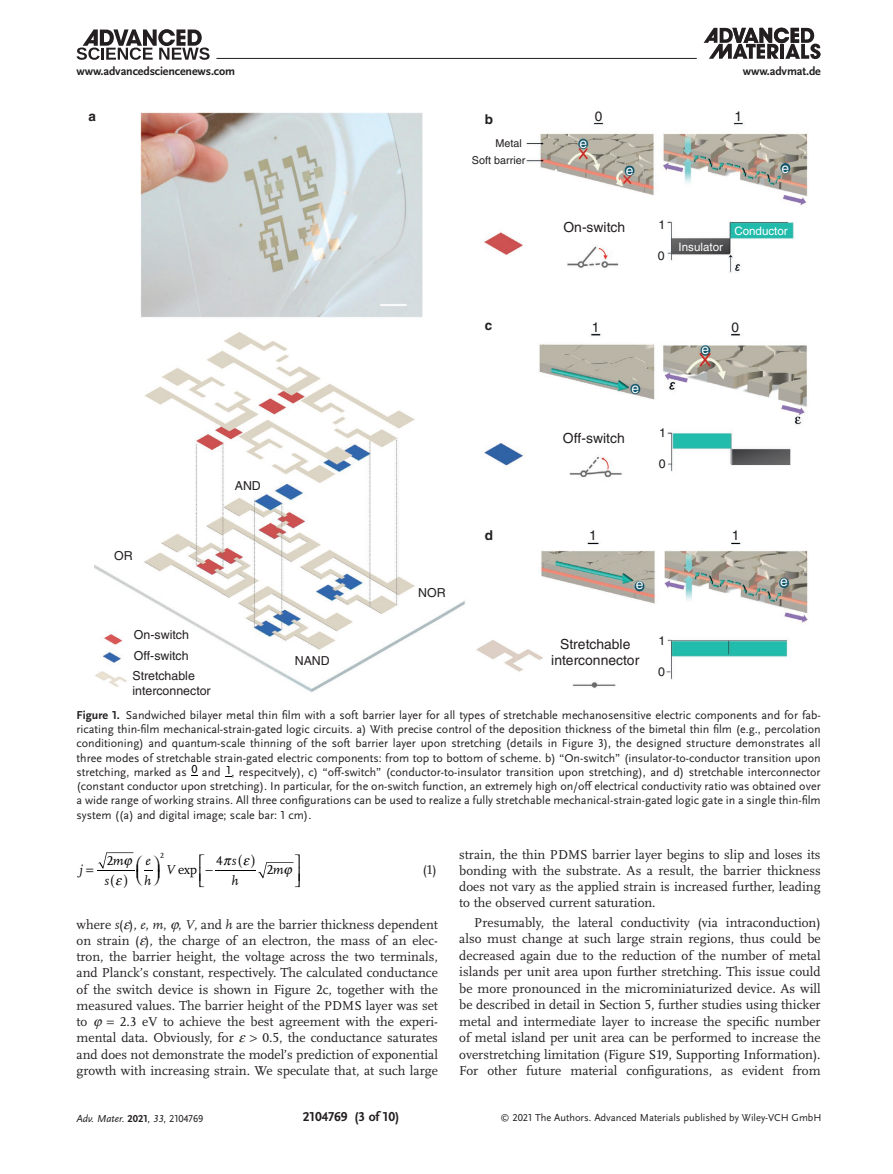
<style>
.page{position:relative;width:893px;height:1174px;background:#fff}
.page>*{position:absolute;margin:0;border:0;box-sizing:border-box;transform-origin:0 0}
.t1{font:13.95px/16.6px "Helvetica";color:#231f20;text-align:center}
.t2{font:13.95px "Helvetica";color:#fff}
.t3{font:13.65px "Helvetica";color:#231f20}
.t4{font:13.5px/16.2px "Scala Pro";color:#231f20;text-align:justify}
.t5{font:700 13.5px "Scala Sans Pro";color:#231f20}
.t6{font:13.5px "Scala LF";color:#000}
.t7{font:italic 13.5px/19.2px "Scala LF";color:#000}
.t8{font:700 13.5px "Helvetica";color:#231f20}
.t9{font:12.3px/20.2px "Helvetica";color:#231f20}
.t10{font:12px/14.2px "Scala Sans Pro";color:#231f20;text-align:justify}
.t11{font:700 12px "Scala Sans Pro";letter-spacing:-.01em;color:#231f20}
.t12{font:11.55px "Helvetica";color:#fff}
.t13{font:10.8px/17px "Helvetica";color:#231f20}
.t14{font:10.5px "Scala Sans Pro";color:#231f20}
.t15{font:italic 10.5px "Scala Sans Pro";color:#231f20}
.t16{font:7.8px "Scala LF";color:#000}
.s1{font-weight:700}
.s2{font-style:italic}
.s3{font-weight:700;font-style:normal}
.s4{font-style:normal}
.s5{font-size:9px}
</style>
<div class="page">
<svg style="left:704px;top:28px;width:117px;height:31px"></svg>
<svg style="left:77px;top:29px;width:133px;height:31px"></svg>
<hr style="left:216px;top:58px;width:481px;height:1px;background:#231f20">
<hr style="left:215px;top:870px;width:41px;height:1px;background:#000">
<img style="left:95px;top:112px;width:713px;height:580px">
<svg style="left:97px;top:852px;width:56px;height:19px"></svg>
<svg style="left:258px;top:862px;width:36px;height:17px"></svg>
<p class="t11" style="left:77px;top:64px;width:160px">www.advancedsciencenews.com</p>
<p class="t11" style="left:743px;top:64px;width:79px">www.advmat.de</p>
<p class="t8" style="left:88px;top:108px;width:9px">a</p>
<p class="t9" style="left:114px;top:545px;width:20px">OR</p>
<p class="t9" style="left:235px;top:475px;width:28px">AND</p>
<p class="t9" style="left:132px;top:625px;width:64px">On-switch<br>Off-switch<br>Stretchable</p>
<p class="t9" style="left:132px;top:680px;width:80px">interconnector</p>
<p class="t9" style="left:295px;top:651px;width:37px">NAND</p>
<p class="t9" style="left:418px;top:582px;width:29px">NOR</p>
<p class="t8" style="left:485px;top:111px;width:10px">b</p>
<p class="t3" style="left:595px;top:108px;width:9px">0</p>
<p class="t3" style="left:734px;top:108px;width:9px">1</p>
<p class="t13" style="left:472px;top:135px;width:55px;text-indent:23px">Metal<br>Soft barrier</p>
<p class="t2" style="left:579px;top:135px;width:9px">e</p>
<p class="t2" style="left:626px;top:162px;width:9px">e</p>
<p class="t2" style="left:781px;top:160px;width:9px">e</p>
<p class="t9" style="left:658px;top:215px;width:8px">1</p>
<p class="t9" style="left:658px;top:246px;width:8px">0</p>
<p class="t1" style="left:563px;top:219px;width:63px">On-switch</p>
<p class="t12" style="left:734px;top:224px;width:55px">Conductor</p>
<p class="t12" style="left:679px;top:240px;width:46px">Insulator</p>
<p class="t8" style="left:485px;top:317px;width:9px">c</p>
<p class="t3" style="left:592px;top:319px;width:9px">1</p>
<p class="t3" style="left:732px;top:319px;width:9px">0</p>
<p class="t2" style="left:701px;top:341px;width:9px">e</p>
<p class="t2" style="left:631px;top:380px;width:9px">e</p>
<p class="t1" style="left:563px;top:430px;width:63px">Off-switch</p>
<p class="t9" style="left:659px;top:423px;width:8px">1</p>
<p class="t9" style="left:659px;top:454px;width:8px">0</p>
<p class="t8" style="left:485px;top:527px;width:10px">d</p>
<p class="t3" style="left:589px;top:527px;width:9px">1</p>
<p class="t3" style="left:732px;top:527px;width:9px">1</p>
<p class="t2" style="left:636px;top:576px;width:9px">e</p>
<p class="t2" style="left:780px;top:573px;width:9px">e</p>
<p class="t1" style="left:551px;top:635px;width:90px">Stretchable interconnector</p>
<p class="t9" style="left:658px;top:630px;width:8px">1</p>
<p class="t9" style="left:658px;top:661px;width:8px">0</p>
<p class="t10" style="left:77px;top:708px;width:746px"><span class="s1">Figure 1.</span> Sandwiched bilayer metal thin film with a soft barrier layer for all types of stretchable mechanosensitive electric components and for fab&shy;ricating thin-film mechanical-strain-gated logic circuits. a) With precise control of the deposition thickness of the bimetal thin film (e.g., percolation conditioning) and quantum-scale thinning of the soft barrier layer upon stretching (details in Figure 3), the designed structure demonstrates all three modes of stretchable strain-gated electric components: from top to bottom of scheme. b) “On-switch” (insulator-to-conductor transition upon stretching, marked as <sup>0</sup> and <sup>1</sup>, respecitvely), c) “off-switch” (conductor-to-insulator transition upon stretching), and d) stretchable interconnector (constant conductor upon stretching). In particular, for the on-switch function, an extremely high on/off electrical conductivity ratio was obtained over a wide range of working strains. All three configurations can be used to realize a fully stretchable mechanical-strain-gated logic gate in a single thin-film system ((a) and digital image; scale bar: 1 cm).</p>
<p class="t16" style="left:160px;top:851px;width:5px">2</p>
<p class="t6" style="left:107px;top:853px;width:18px">2<span class="s2">m</span></p>
<p class="t6" style="left:216px;top:853px;width:8px">4</p>
<p class="t7" style="left:144px;top:851px;width:9px">e h</p>
<p class="t7" style="left:232px;top:851px;width:9px">s h</p>
<p class="t4" style="left:423px;top:861px;width:15px">(1)</p>
<p class="t4" style="left:77px;top:916px;width:363px">where <span class="s2">s</span>( ), <span class="s2">e</span>, <span class="s2">m</span>, , <span class="s2">V</span>, and <span class="s2">h</span> are the barrier thickness dependent on strain ( ), the charge of an electron, the mass of an elec&shy;tron, the barrier height, the voltage across the two terminals, and Planck’s constant, respectively. The calculated conductance of the switch device is shown in Figure 2c, together with the measured values. The barrier height of the PDMS layer was set to</p>
<p class="t7" style="left:80px;top:860px;width:5px">j</p>
<p class="t6" style="left:267px;top:862px;width:18px">2<span class="s2">m</span></p>
<p class="t6" style="left:166px;top:862px;width:33px"><span class="s2">V</span> exp</p>
<p class="t7" style="left:104px;top:871px;width:6px">s</p>
<p class="t4" style="left:77px;top:1013px;width:363px;text-indent:43px">2.3 eV to achieve the best agreement with the experi&shy;mental data. Obviously, for</p>
<p class="t4" style="left:77px;top:1029px;width:363px;text-indent:186px">0.5, the conductance saturates and does not demonstrate the model’s prediction of exponential growth with increasing strain. We speculate that, at such large</p>
<p class="t4" style="left:459px;top:846px;width:363px">strain, the thin PDMS barrier layer begins to slip and loses its bonding with the substrate. As a result, the barrier thickness does not vary as the applied strain is increased further, leading to the observed current saturation.</p>
<p class="t4" style="left:459px;top:914px;width:363px;text-indent:15px">Presumably, the lateral conductivity (via intraconduction) also must change at such large strain regions, thus could be decreased again due to the reduction of the number of metal islands per unit area upon further stretching. This issue could be more pronounced in the microminiaturized device. As will be described in detail in Section 5, further studies using thicker metal and intermediate layer to increase the specific number of metal island per unit area can be performed to increase the overstretching limitation (Figure S19, Supporting Information).<br>For other future material configurations, as evident from</p>
<p class="t15" style="left:77px;top:1112px;width:128px">Adv. Mater. <span class="s3">2021</span><span class="s4">,</span> 33<span class="s4">, 2104769</span></p>
<p class="t5" style="left:303px;top:1108px;width:98px">2104769 (3 of 10)</p>
<p class="t14" style="left:500px;top:1111px;width:323px"><span class="s5">©</span> 2021 The Authors. Advanced Materials published by Wiley-VCH GmbH</p>
</div>
